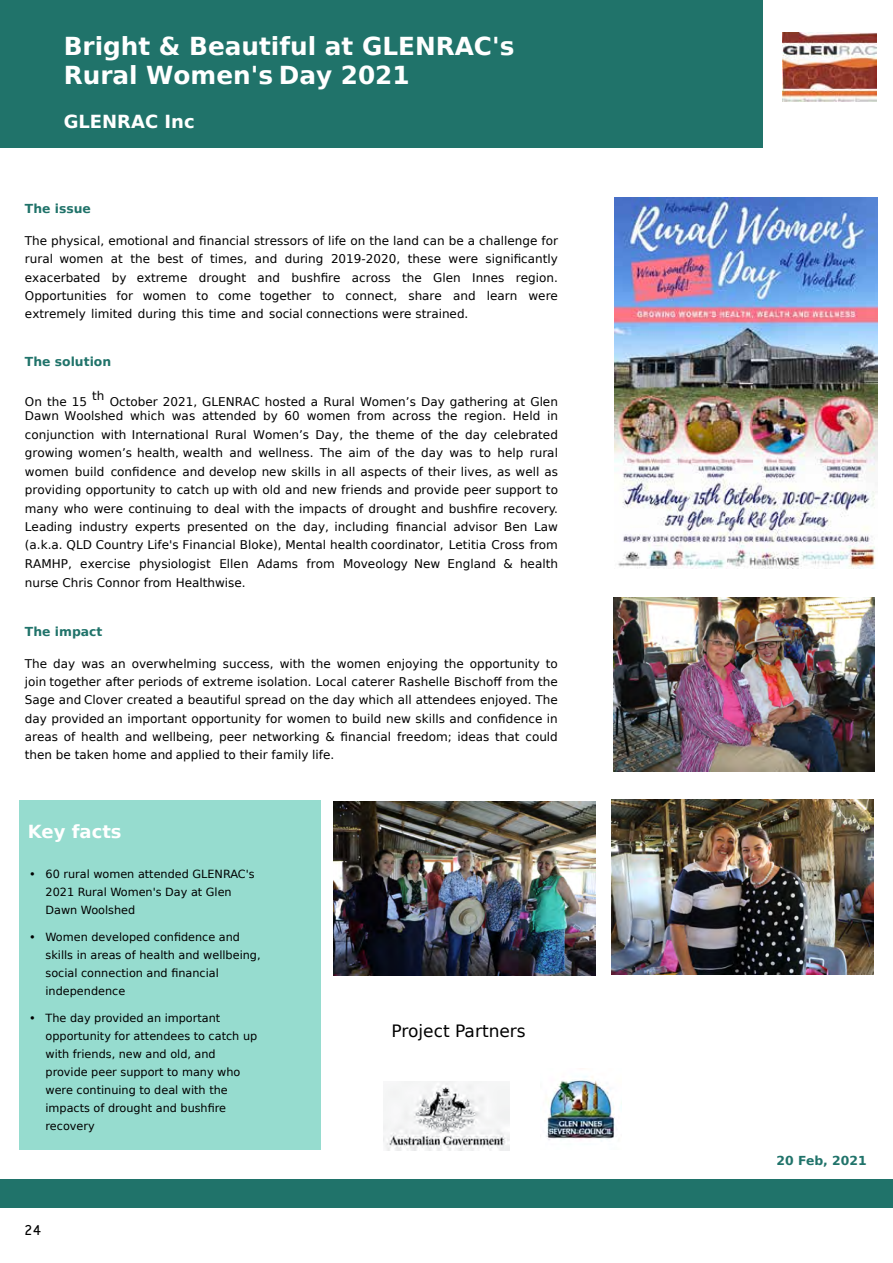
<style>
.page{position:relative;width:893px;height:1263px;background:#fff}
.page>*{position:absolute;margin:0;border:0;box-sizing:border-box;transform-origin:0 0}
.t1{font:700 24.75px/28.8px "DejaVu Sans";color:#fff}
.t2{font:700 18px "DejaVu Sans";color:#fff}
.t3{font:16.95px "DejaVu Sans";color:#000}
.t4{font:15px "Gautami";color:#000}
.t5{font:700 12.45px "DejaVu Sans";color:#20736a}
.t6{font:12px/18.3px "DejaVu Sans";color:#000;text-align:justify}
.t7{font:11.25px/18px "DejaVu Sans";color:#000}
</style>
<div class="page">
<div style="left:20px;top:800px;width:301px;height:350px;background:#96dccf"></div>
<img style="left:615px;top:198px;width:262px;height:371px">
<img style="left:613px;top:598px;width:261px;height:174px">
<img style="left:383px;top:1081px;width:127px;height:69px">
<img style="left:546px;top:1076px;width:76px;height:65px">
<div style="left:0;top:0;width:763px;height:148px;background:#20736a"></div>
<img style="left:782px;top:33px;width:95px;height:68px">
<img style="left:612px;top:800px;width:261px;height:174px">
<img style="left:334px;top:802px;width:261px;height:174px">
<div style="left:0;top:1179px;width:893px;height:28px;background:#20736a"></div>
<h1 class="t1" style="left:64px;top:31px;width:452px">Bright &amp; Beautiful at GLENRAC's<br>Rural Women's Day 2021</h1>
<h2 class="t2" style="left:64px;top:107px;width:133px">GLENRAC Inc</h2>
<p class="t5" style="left:25px;top:198px;width:68px">The issue</p>
<p class="t6" style="left:25px;top:232px;width:535px">The physical, emotional and financial stressors of life on the land can be a challenge for rural women at the best of times, and during 2019-2020, these were significantly exacerbated by extreme drought and bushfire across the Glen Innes region.<br>Opportunities for women to come together to connect, share and learn were extremely limited during this time and social connections were strained.</p>
<p class="t5" style="left:25px;top:352px;width:88px">The solution</p>
<p class="t6" style="left:25px;top:393px;width:64px">On the 15</p>
<p class="t6" style="left:92px;top:387px;width:14px">th</p>
<p class="t6" style="left:25px;top:395px;width:535px;line-height:14.1px;text-align:right">October 2021, GLENRAC hosted a Rural Women’s Day gathering at Glen<br>Dawn Woolshed which was attended by 60 women from across the region. Held in</p>
<p class="t6" style="left:25px;top:425px;width:535px">conjunction with International Rural Women’s Day, the theme of the day celebrated growing women’s health, wealth and wellness. The aim of the day was to help rural women build confidence and develop new skills in all aspects of their lives, as well as providing opportunity to catch up with old and new friends and provide peer support to many who were continuing to deal with the impacts of drought and bushfire recovery.<br>Leading industry experts presented on the day, including financial advisor Ben Law (a.k.a. QLD Country Life's Financial Bloke), Mental health coordinator, Letitia Cross from RAMHP, exercise physiologist Ellen Adams from Moveology New England &amp; health nurse Chris Connor from Healthwise.</p>
<p class="t5" style="left:25px;top:621px;width:79px">The impact</p>
<p class="t6" style="left:25px;top:654px;width:535px">The day was an overwhelming success, with the women enjoying the opportunity to join together after periods of extreme isolation. Local caterer Rashelle Bischoff from the Sage and Clover created a beautiful spread on the day which all attendees enjoyed. The day provided an important opportunity for women to build new skills and confidence in areas of health and wellbeing, peer networking &amp; financial freedom; ideas that could then be taken home and applied to their family life.</p>
<h2 class="t2" style="left:28px;top:817px;width:95px">Key facts</h2>
<p class="t7" style="left:46px;top:865px;width:211px;text-indent:-17px">• 60 rural women attended GLENRAC's<br>2021 Rural Women's Day at Glen<br>Dawn Woolshed</p>
<p class="t7" style="left:46px;top:928px;width:217px;text-indent:-17px">• Women developed confidence and skills in areas of health and wellbeing, social connection and financial independence</p>
<p class="t7" style="left:46px;top:1008px;width:213px;text-indent:-17px">• The day provided an important opportunity for attendees to catch up with friends, new and old, and provide peer support to many who were continuing to deal with the impacts of drought and bushfire recovery</p>
<h3 class="t3" style="left:391px;top:1017px;width:136px">Project Partners</h3>
<p class="t4" style="left:24px;top:1221px;width:19px">24</p>
<p class="t5" style="left:776px;top:1150px;width:92px">20 Feb, 2021</p>
</div>
